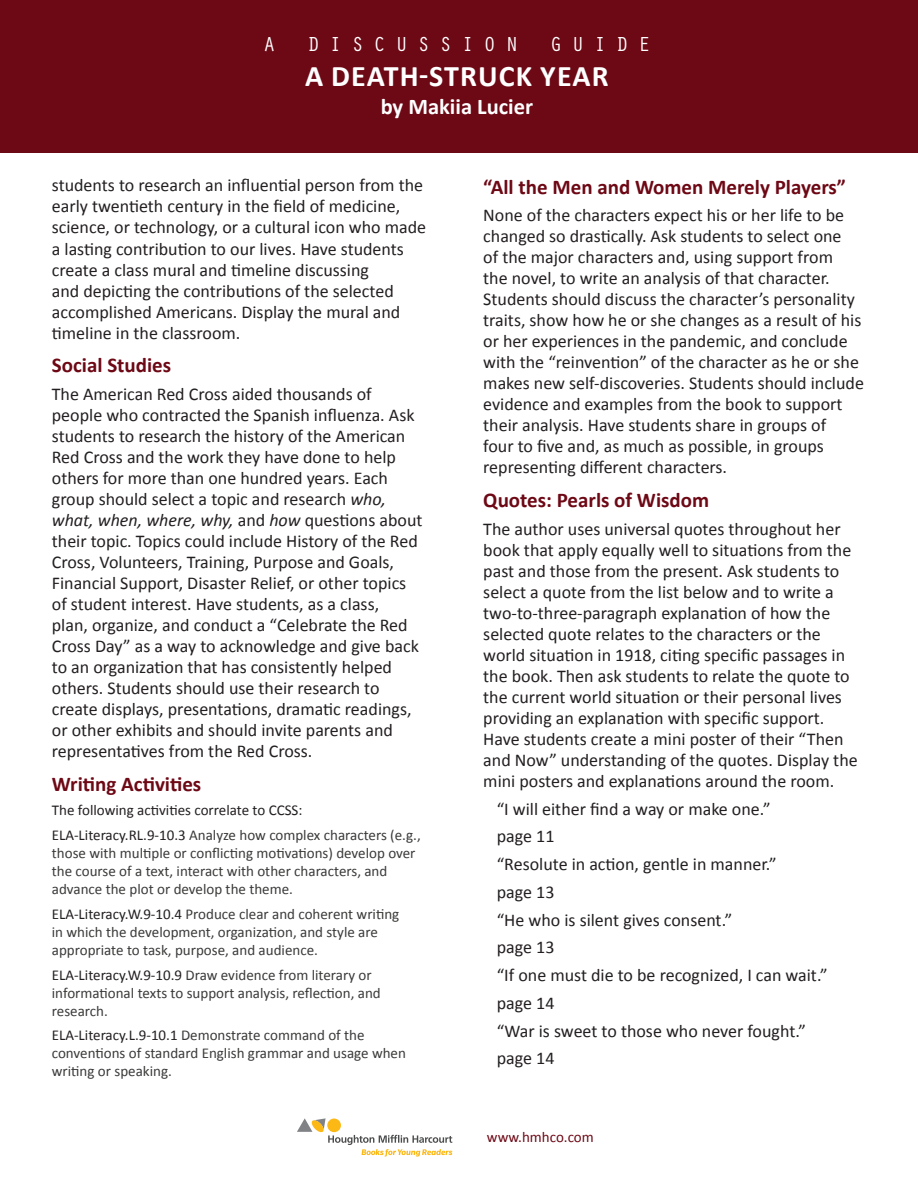
<style>
.page{position:relative;width:918px;height:1188px;background:#fff}
.page>*{position:absolute;margin:0;border:0;box-sizing:border-box;transform-origin:0 0}
.t1{font:700 30px "Calibri";letter-spacing:.04em;color:#fff}
.t2{font:700 22.5px "Calibri";color:#fff}
.t3{font:700 21px "Calibri";color:#6d0815}
.t4{font:21px "Orator Std";letter-spacing:.45em;color:#fff}
.t5{font:18px/21px "Calibri";color:#231f20}
.t6{font:15px/18px "Calibri";color:#3a3b39}
.t7{font:15px/24.8px "Calibri";color:#231f20}
.t8{font:15px "Calibri";color:#6d0815}
.s1{font-style:italic}
.s2{color:#3a3b39}
.s3{color:#231f20}
</style>
<div class="page">
<div style="left:0;top:0;width:918px;height:153px;background:#6d0815"></div>
<svg style="left:297px;top:1118px;width:155px;height:39px"></svg>
<p class="t4" style="left:263px;top:29px;width:14px">A</p>
<p class="t4" style="left:307px;top:29px;width:213px">DISCUSSION</p>
<p class="t4" style="left:550px;top:29px;width:102px">GUIDE</p>
<h1 class="t1" style="left:305px;top:57px;width:305px">A Death-Struck Year</h1>
<p class="t2" style="left:381px;top:92px;width:154px">by Makiia Lucier</p>
<p class="t5" style="left:52px;top:175px;width:376px">students to research an influential person from the early twentieth century in the field of medicine, science, or technology, or a cultural icon who made a lasting contribution to our lives. Have students create a class mural and timeline discussing<br>and depicting the contributions of the selected accomplished Americans. Display the mural and timeline in the classroom.</p>
<p class="t3" style="left:52px;top:352px;width:121px">Social Studies</p>
<p class="t5" style="left:52px;top:383px;width:372px">The American Red Cross aided thousands of people who contracted the Spanish influenza. Ask students to research the history of the American Red Cross and the work they have done to help others for more than one hundred years. Each group should select a topic and research <span class="s1">who, what, when, where, why,</span> and <span class="s1">how</span> questions about their topic. Topics could include History of the Red Cross, Volunteers, Training, Purpose and Goals, Financial Support, Disaster Relief, or other topics of student interest. Have students, as a class,<br>plan, organize, and conduct a “Celebrate the Red Cross Day” as a way to acknowledge and give back to an organization that has consistently helped others. Students should use their research to create displays, presentations, dramatic readings, or other exhibits and should invite parents and representatives from the Red Cross.</p>
<p class="t3" style="left:52px;top:770px;width:151px">Writing Activities</p>
<p class="t7" style="left:52px;top:798px;width:370px">The following activities correlate to CCSS:<br>ELA-Literacy.RL.9-10.3 <span class="s2">Analyze how complex characters (e.g.,</span></p>
<p class="t6" style="left:52px;top:844px;width:365px">those with multiple or conflicting motivations) develop over the course of a text, interact with other characters, and advance the plot or develop the theme.</p>
<p class="t6" style="left:52px;top:905px;width:349px"><span class="s3">ELA-Literacy.W.9-10.4</span> Produce clear and coherent writing in which the development, organization, and style are appropriate to task, purpose, and audience.</p>
<p class="t6" style="left:52px;top:966px;width:330px"><span class="s3">ELA-Literacy.W.9-10.9</span> Draw evidence from literary or informational texts to support analysis, reflection, and research.</p>
<p class="t6" style="left:52px;top:1026px;width:356px"><span class="s3">ELA-Literacy.L.9-10.1</span> Demonstrate command of the conventions of standard English grammar and usage when writing or speaking.</p>
<p class="t3" style="left:483px;top:173px;width:364px">“All the Men and Women Merely Players”</p>
<p class="t5" style="left:483px;top:205px;width:382px">None of the characters expect his or her life to be changed so drastically. Ask students to select one<br>of the major characters and, using support from<br>the novel, to write an analysis of that character.<br>Students should discuss the character’s personality traits, show how he or she changes as a result of his or her experiences in the pandemic, and conclude with the “reinvention” of the character as he or she makes new self-discoveries. Students should include evidence and examples from the book to support their analysis. Have students share in groups of<br>four to five and, as much as possible, in groups representing different characters.</p>
<p class="t3" style="left:483px;top:487px;width:227px">Quotes: Pearls of Wisdom</p>
<p class="t5" style="left:483px;top:518px;width:376px">The author uses universal quotes throughout her book that apply equally well to situations from the past and those from the present. Ask students to select a quote from the list below and to write a two-to-three-paragraph explanation of how the selected quote relates to the characters or the world situation in 1918, citing specific passages in the book. Then ask students to relate the quote to the current world situation or their personal lives providing an explanation with specific support.<br>Have students create a mini poster of their “Then and Now” understanding of the quotes. Display the mini posters and explanations around the room.</p>
<p class="t5" style="left:497px;top:795px;width:332px;line-height:27.8px">“I will either find a way or make one.”<br>page 11<br>“Resolute in action, gentle in manner.”<br>page 13<br>“He who is silent gives consent.”<br>page 13<br>“If one must die to be recognized, I can wait.” page 14<br>“War is sweet to those who never fought.” page 14</p>
<p class="t8" style="left:487px;top:1128px;width:108px">www.hmhco.com</p>
</div>
